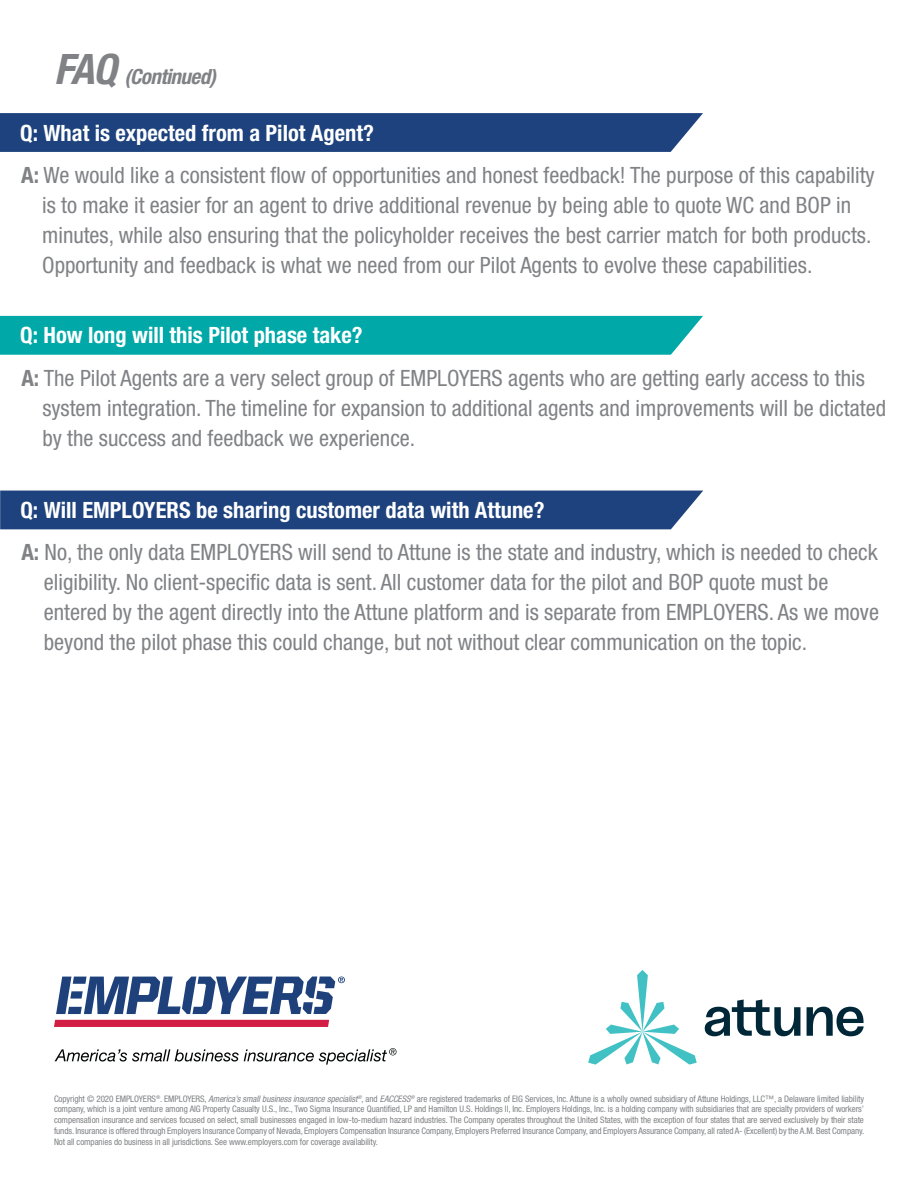
<style>
.page{position:relative;width:918px;height:1188px;background:#fff}
.page>*{position:absolute;margin:0;border:0;box-sizing:border-box;transform-origin:0 0}
.Big_Body{font:condensed 22.5px/30px "Helvetica Neue LT Std";color:#808285}
.Subhead{font:700 condensed 22.5px "Helvetica Neue LT Std";color:#fff}
.Headline_2{font:italic 700 condensed 21px "Helvetica Neue LT Std";letter-spacing:-.025em;color:#808285}
.t1{font:condensed 9px/10.8px "Helvetica Neue LT Std";letter-spacing:-.01em;color:#808285;text-align:justify}
.s1{font-size:42px}
.s2{font-weight:700}
.s3{font-weight:700;color:#fff}
.s4{font-style:italic}
</style>
<div class="page">
<svg style="left:0;top:113px;width:703px;height:39px;background:#234780"></svg>
<div style="left:0;top:316px;width:703px;height:39px;background:#00a8a8"></div>
<div style="left:0;top:491px;width:703px;height:38px;background:#1d427d"></div>
<svg style="left:705px;top:1000px;width:159px;height:36px"></svg>
<svg style="left:588px;top:970px;width:109px;height:95px"></svg>
<div style="left:54px;top:1020px;width:275px;height:7px;background:#d21e44"></div>
<svg style="left:56px;top:977px;width:289px;height:37px"></svg>
<svg style="left:55px;top:1048px;width:342px;height:17px"></svg>
<p class="Headline_2" style="left:54px;top:64px;width:163px"><span class="s1">FAQ</span> (Continued)</p>
<p class="Subhead" style="left:20px;top:119px;width:355px">Q: What is expected from a Pilot Agent?</p>
<p class="Big_Body" style="left:42px;top:160px;width:834px;text-indent:-21px"><span class="s2">A:</span> We would like a consistent flow of opportunities and honest feedback! The purpose of this capability is to make it easier for an agent to drive additional revenue by being able to quote WC and BOP in minutes, while also ensuring that the policyholder receives the best carrier match for both products.<br>Opportunity and feedback is what we need from our Pilot Agents to evolve these capabilities.</p>
<h1 class="Big_Body" style="left:20px;top:314px;width:846px;line-height:43px"><span class="s3">Q: How long will this Pilot phase take?<br></span><span class="s2">A:</span> The Pilot Agents are a very select group of EMPLOYERS agents who are getting early access to this</h1>
<p class="Big_Body" style="left:42px;top:393px;width:845px">system integration. The timeline for expansion to additional agents and improvements will be dictated by the success and feedback we experience.</p>
<p class="Subhead" style="left:20px;top:496px;width:526px">Q: Will EMPLOYERS be sharing customer data with Attune?</p>
<p class="Big_Body" style="left:44px;top:537px;width:837px;text-indent:-22px"><span class="s2">A:</span> No, the only data EMPLOYERS will send to Attune is the state and industry, which is needed to check eligibility. No client-specific data is sent. All customer data for the pilot and BOP quote must be entered by the agent directly into the Attune platform and is separate from EMPLOYERS. As we move beyond the pilot phase this could change, but not without clear communication on the topic.</p>
<p class="t1" style="left:54px;top:1093px;width:812px">Copyright © 2020 EMPLOYERS<sup>®</sup>. EMPLOYERS, <span class="s4">America’s small business insurance specialist</span><sup>®</sup><span class="s4">,</span> and <span class="s4">EACCESS</span><sup>®</sup> are registered trademarks of EIG Services, Inc. Attune is a wholly owned subsidiary of Attune Holdings, LLC™, a Delaware limited liability company, which is a joint venture among AIG Property Casualty U.S., Inc., Two Sigma Insurance Quantified, LP and Hamilton U.S. Holdings II, Inc. Employers Holdings, Inc. is a holding company with subsidiaries that are specialty providers of workers’ compensation insurance and services focused on select, small businesses engaged in low-to-medium hazard industries. The Company operates throughout the United States, with the exception of four states that are served exclusively by their state funds. Insurance is offered through Employers Insurance Company of Nevada, Employers Compensation Insurance Company, Employers Preferred Insurance Company, and Employers Assurance Company, all rated A- (Excellent) by the A.M. Best Company.<br>Not all companies do business in all jurisdictions. See www.employers.com for coverage availability.</p>
</div>
